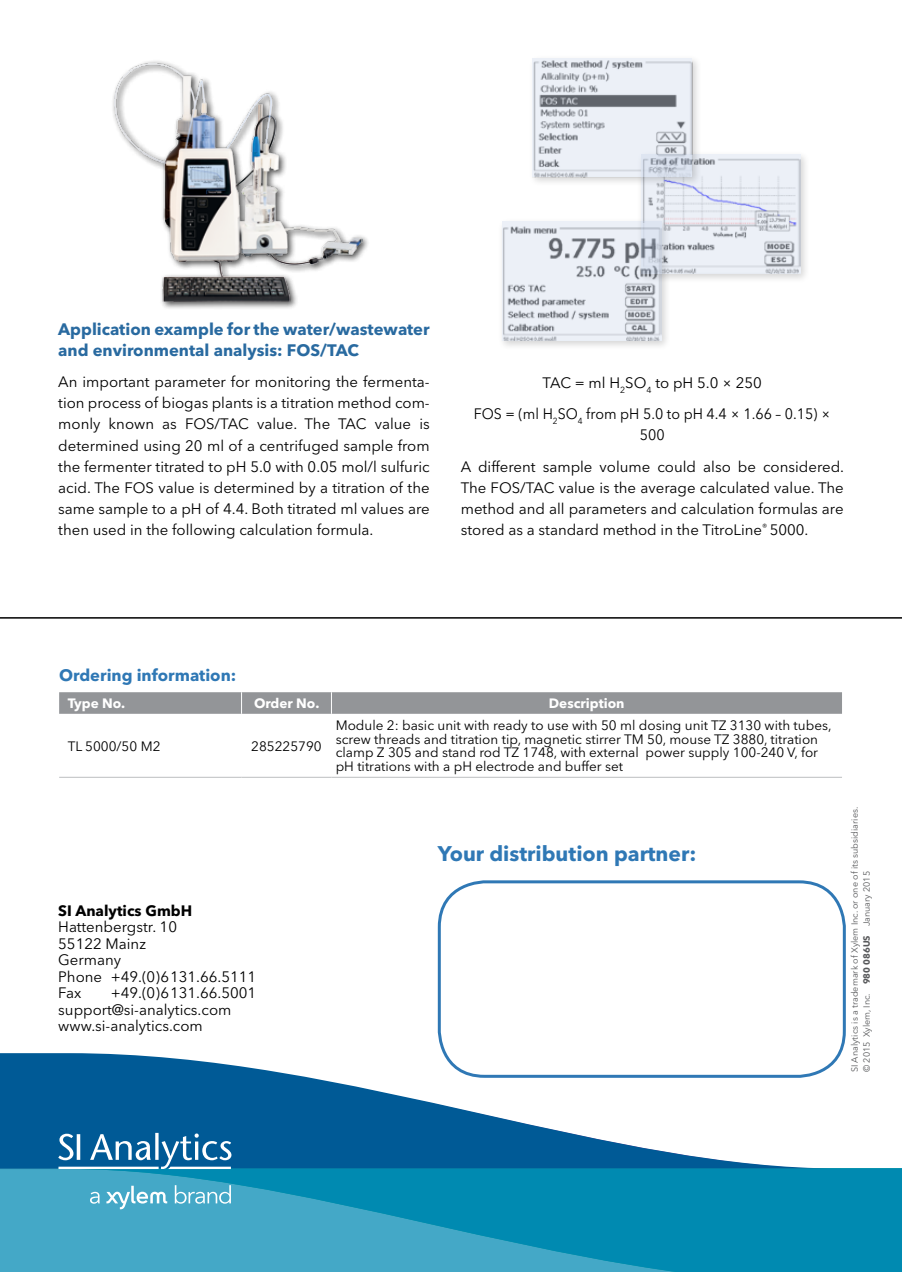
<style>
.page{position:relative;width:902px;height:1272px;background:#fff}
.page>*{position:absolute;margin:0;border:0;box-sizing:border-box;transform-origin:0 0}
.t1{font:700 21px "Avenir Next LT Pro";color:#2f78b5}
.t2{font:700 16.5px/21px "Avenir Next LT Pro";color:#296aa0}
.t3{font:700 16.5px "Avenir Next LT Pro";color:#2f78b5}
.t4{font:15px/21px "Avenir Next LT Pro";color:#000}
.t5{font:15px/31.5px "Avenir Next LT Pro";color:#000;text-align:center;scale:.95 1}
.t6{font:700 15px "Avenir Next LT Pro";color:#000}
.t7{font:13.5px/13.5px "Avenir Next LT Pro";color:#000}
.t8{font:700 13.5px "Avenir Next LT Pro";color:#fff}
.t9{font:9px/12px "Avenir Next LT Pro";color:#58595b}
.s1{font-weight:700}
</style>
<div class="page">
<div style="left:438px;top:880px;width:407px;height:197px;border:3px solid #2f78b5;border-radius:45px"></div>
<svg style="left:0;top:1053px;width:840px;height:115px;fill:#005a96"></svg>
<svg style="left:0;top:1168px;width:901px;height:103px;background:#1d97ba"></svg>
<svg style="left:58px;top:1132px;width:173px;height:36px"></svg>
<svg style="left:90px;top:1191px;width:10px;height:12px"></svg>
<svg style="left:175px;top:1185px;width:56px;height:18px"></svg>
<svg style="left:106px;top:1185px;width:61px;height:24px"></svg>
<hr style="left:0;top:617px;width:901px;height:1px;background:#000">
<hr style="left:59px;top:777px;width:182px;height:1px;background:#bcbec0">
<hr style="left:241px;top:777px;width:90px;height:1px;background:#bcbec0">
<hr style="left:331px;top:777px;width:510px;height:1px;background:#bcbec0">
<div style="left:59px;top:692px;width:782px;height:21px;background:#939598"></div>
<div style="left:497px;top:217px;width:174px;height:133px;background:#000;opacity:.67"></div>
<svg style="left:502px;top:221px;width:159px;height:119px;background:#d8dce3"></svg>
<div style="left:636px;top:150px;width:174px;height:134px;background:#000;opacity:.67"></div>
<svg style="left:640px;top:155px;width:160px;height:119px;background:#dee2ea"></svg>
<div style="left:528px;top:54px;width:174px;height:132px;background:#000;opacity:.67"></div>
<svg style="left:532px;top:58px;width:160px;height:118px;background:#d4d8e0"></svg>
<div style="left:111px;top:59px;width:259px;height:252px;background:#000;opacity:.67"></div>
<img style="left:113px;top:59px;width:249px;height:245px">
<p class="t2" style="left:58px;top:318px;width:373px">Application example for the water/wastewater and environmental analysis: FOS/TAC</p>
<p class="t4" style="left:58px;top:372px;width:373px;text-align:justify">An important parameter for monitoring the fermenta&shy;tion process of biogas plants is a titration method com&shy;monly known as FOS/TAC value. The TAC value is determined using 20 ml of a centrifuged sample from the fermenter titrated to pH 5.0 with 0.05 mol/l sulfuric acid. The FOS value is determined by a titration of the same sample to a pH of 4.4. Both titrated ml values are then used in the following calculation formula.</p>
<p class="t4" style="left:474px;top:367px;width:358px;line-height:31.5px;text-align:center">TAC = ml H<sub>2</sub>SO<sub>4</sub> to pH 5.0 × 250<br>FOS = (ml H<sub>2</sub>SO<sub>4</sub> from pH 5.0 to pH 4.4 × 1.66 – 0.15) ×</p>
<p class="t5" style="left:460px;top:419px;width:405px">500<br>A different sample volume could also be considered.</p>
<p class="t4" style="left:460px;top:477px;width:384px;text-align:justify">The FOS/TAC value is the average calculated value. The method and all parameters and calculation formulas are stored as a standard method in the TitroLine<sup>®</sup> 5000.</p>
<p class="t3" style="left:59px;top:665px;width:179px">Ordering information:</p>
<p class="t8" style="left:68px;top:695px;width:59px">Type No.</p>
<p class="t8" style="left:254px;top:695px;width:67px">Order No.</p>
<p class="t8" style="left:548px;top:695px;width:77px">Description</p>
<p class="t7" style="left:68px;top:739px;width:94px">TL 5000/50 M2</p>
<p class="t7" style="left:251px;top:739px;width:72px">285225790</p>
<p class="t7" style="left:336px;top:719px;width:497px">Module 2: basic unit with ready to use with 50 ml dosing unit TZ 3130 with tubes, screw threads and titration tip, magnetic stirrer TM 50, mouse TZ 3880, titration clamp Z 305 and stand rod TZ 1748, with external power supply 100-240 V, for pH titrations with a pH electrode and buffer set</p>
<p class="t6" style="left:58px;top:901px;width:135px">SI Analytics GmbH</p>
<p class="t4" style="left:58px;top:918px;width:199px;line-height:16.5px">Hattenbergstr. 10<br>55122 Mainz<br>Germany<br>Phone +49.(0)6131.66.5111<br>Fax</p>
<p class="t4" style="left:58px;top:984px;width:199px;line-height:16.5px;text-indent:52px">+49.(0)6131.66.5001 support@si-analytics.com www.si-analytics.com</p>
<h1 class="t1" style="left:438px;top:840px;width:260px">Your distribution partner:</h1>
<p class="t9" style="left:848px;top:1071px;width:266px;rotate:-90deg">SI Analytics is a trademark of Xylem Inc. or one of its subsidiaries. © 2015 Xylem, Inc. <span class="s1">980 086US</span> January 2015</p>
</div>
